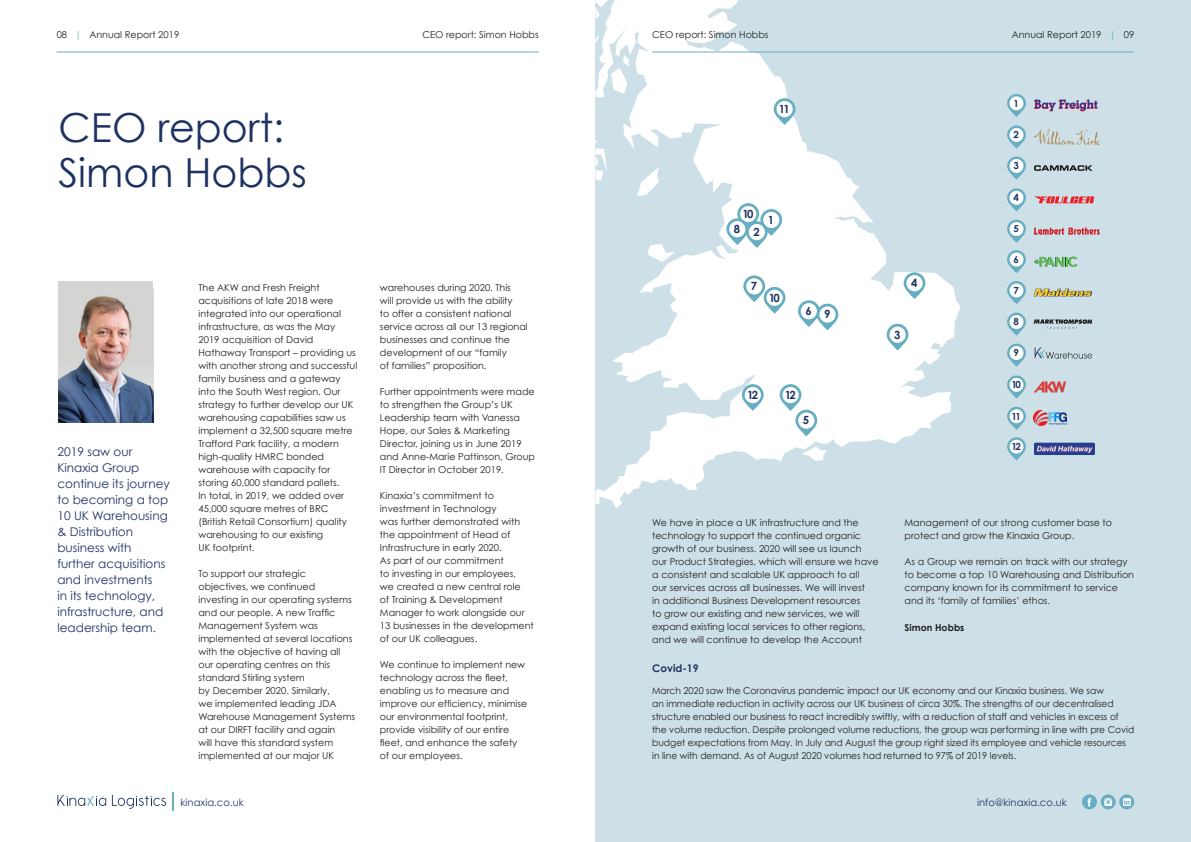
<style>
.page{position:relative;width:1191px;height:842px;background:#fff}
.page>*{position:absolute;margin:0;border:0;box-sizing:border-box;transform-origin:0 0}
.t1{font:40px/45px "Century Gothic";color:#1e3262}
.t2{font:12px/16px "Century Gothic";color:#1e3262}
.t3{font:700 11.3px "Century Gothic";letter-spacing:-.15em;color:#1e3262}
.t4{font:700 10.5px "Century Gothic";color:#1e3262}
.t5{font:10px "Century Gothic";color:#1e3262}
.t6{font:700 9.7px "Century Gothic";color:#1e3262}
.t7{font:9.5px/13px "Century Gothic";color:#231f20}
.t8{font:9.5px/13px "Century Gothic";color:#231f20;scale:.96 1}
.t9{font:700 9.5px "Century Gothic";color:#231f20}
.s1{color:#67aec2}
</style>
<div class="page">
<div style="left:595px;top:0;width:596px;height:842px;background:#cde0e8"></div>
<svg style="left:595px;top:0;width:365px;height:508px"></svg>
<svg style="left:611px;top:55px;width:18px;height:39px"></svg>
<svg style="left:595px;top:7px;width:5px;height:12px"></svg>
<svg style="left:647px;top:244px;width:28px;height:18px"></svg>
<svg style="left:637px;top:167px;width:22px;height:29px"></svg>
<svg style="left:801px;top:446px;width:26px;height:15px"></svg>
<svg style="left:773px;top:98px;width:22px;height:27px"></svg>
<svg style="left:903px;top:272px;width:22px;height:27px"></svg>
<svg style="left:886px;top:324px;width:22px;height:26px"></svg>
<svg style="left:779px;top:384px;width:38px;height:52px;background:#e0eef2"></svg>
<svg style="left:742px;top:384px;width:21px;height:27px"></svg>
<svg style="left:798px;top:300px;width:40px;height:30px"></svg>
<svg style="left:743px;top:275px;width:42px;height:39px;background:#daebf0"></svg>
<svg style="left:726px;top:203px;width:56px;height:45px;background:#d5e8ee"></svg>
<hr style="left:57px;top:51px;width:482px;height:1px;background:#67aec2">
<hr style="left:652px;top:51px;width:482px;height:1px;background:#67aec2">
<svg style="left:173px;top:792px;width:1px;height:19px"></svg>
<svg style="left:112px;top:795px;width:54px;height:14px"></svg>
<svg style="left:57px;top:795px;width:49px;height:11px"></svg>
<svg style="left:1082px;top:794px;width:52px;height:15px"></svg>
<svg style="left:1034px;top:100px;width:63px;height:11px"></svg>
<svg style="left:1034px;top:129px;width:66px;height:16px"></svg>
<svg style="left:1034px;top:165px;width:58px;height:6px"></svg>
<svg style="left:1034px;top:196px;width:60px;height:7px"></svg>
<svg style="left:1034px;top:228px;width:65px;height:7px"></svg>
<svg style="left:1007px;top:94px;width:19px;height:23px"></svg>
<svg style="left:1007px;top:250px;width:19px;height:23px"></svg>
<svg style="left:1007px;top:125px;width:19px;height:24px"></svg>
<svg style="left:1007px;top:156px;width:19px;height:24px"></svg>
<svg style="left:1007px;top:188px;width:19px;height:23px"></svg>
<svg style="left:1007px;top:220px;width:19px;height:23px"></svg>
<svg style="left:1033px;top:289px;width:59px;height:7px"></svg>
<svg style="left:1033px;top:319px;width:59px;height:10px"></svg>
<svg style="left:1007px;top:313px;width:19px;height:23px"></svg>
<svg style="left:1007px;top:281px;width:19px;height:23px"></svg>
<svg style="left:1007px;top:344px;width:19px;height:23px"></svg>
<svg style="left:1007px;top:375px;width:19px;height:24px"></svg>
<svg style="left:1007px;top:407px;width:19px;height:23px"></svg>
<svg style="left:1007px;top:437px;width:19px;height:23px"></svg>
<svg style="left:1034px;top:347px;width:58px;height:12px"></svg>
<img style="left:1034px;top:382px;width:32px;height:10px">
<img style="left:1033px;top:411px;width:33px;height:15px">
<img style="left:1034px;top:443px;width:61px;height:12px">
<svg style="left:1034px;top:257px;width:43px;height:10px"></svg>
<div style="left:59px;top:281px;width:94px;height:142px;background:#d4d5d3"></div>
<img style="left:59px;top:296px;width:94px;height:127px">
<p class="t7" style="left:57px;top:28px;width:124px">08 <span class="s1">|</span> Annual Report 2019</p>
<p class="t7" style="left:422px;top:28px;width:118px">CEO report: Simon Hobbs</p>
<p class="t7" style="left:652px;top:28px;width:118px">CEO report: Simon Hobbs</p>
<p class="t7" style="left:1011px;top:28px;width:124px">Annual Report 2019 <span class="s1">|</span> 09</p>
<p class="t1" style="left:59px;top:104px;width:250px">CEO report:<br>Simon Hobbs</p>
<p class="t2" style="left:57px;top:444px;width:114px">2019 saw our<br>Kinaxia Group continue its journey to becoming a top<br>10 UK Warehousing</p>
<p class="t2" style="left:57px;top:524px;width:109px">&amp; Distribution business with further acquisitions and investments<br>in its technology, infrastructure, and leadership team.</p>
<p class="t7" style="left:198px;top:281px;width:160px">The AKW and Fresh Freight acquisitions of late 2018 were integrated into our operational infrastructure, as was the May<br>2019 acquisition of David<br>Hathaway Transport – providing us with another strong and successful family business and a gateway into the South West region. Our strategy to further develop our UK warehousing capabilities saw us implement a 32,500 square metre<br>Trafford Park facility, a modern high-quality HMRC bonded warehouse with capacity for storing 60,000 standard pallets.<br>In total, in 2019, we added over<br>45,000 square metres of BRC (British Retail Consortium) quality warehousing to our existing<br>UK footprint.</p>
<p class="t7" style="left:198px;top:567px;width:155px">To support our strategic objectives, we continued investing in our operating systems and our people. A new Traffic<br>Management System was implemented at several locations with the objective of having all our operating centres on this standard Stirling system<br>by December 2020. Similarly,<br>we implemented leading JDA</p>
<p class="t7" style="left:198px;top:710px;width:158px">Warehouse Management Systems at our DIRFT facility and again<br>will have this standard system implemented at our major UK</p>
<p class="t5" style="left:181px;top:796px;width:65px">kinaxia.co.uk</p>
<p class="t7" style="left:380px;top:281px;width:149px">warehouses during 2020. This<br>will provide us with the ability<br>to offer a consistent national service across all our 13 regional businesses and continue the development of our “family<br>of families” proposition.</p>
<p class="t7" style="left:380px;top:385px;width:156px">Further appointments were made to strengthen the Group’s UK<br>Leadership team with Vanessa<br>Hope, our Sales &amp; Marketing<br>Director, joining us in June 2019 and Anne-Marie Pattinson, Group<br>IT Director in October 2019.</p>
<p class="t7" style="left:380px;top:489px;width:155px">Kinaxia’s commitment to investment in Technology<br>was further demonstrated with the appointment of Head of<br>Infrastructure in early 2020.<br>As part of our commitment<br>to investing in our employees,<br>we created a new central role<br>of Training &amp; Development<br>Manager to work alongside our<br>13 businesses in the development of our UK colleagues.</p>
<p class="t7" style="left:380px;top:658px;width:149px">We continue to implement new technology across the fleet, enabling us to measure and improve our efficiency, minimise our environmental footprint, provide visibility of our entire fleet, and enhance the safety of our employees.</p>
<p class="t3" style="left:779px;top:102px;width:12px">11</p>
<p class="t3" style="left:742px;top:207px;width:12px">10</p>
<p class="t3" style="left:734px;top:223px;width:27px">8 2</p>
<p class="t3" style="left:768px;top:213px;width:8px">1</p>
<p class="t3" style="left:751px;top:279px;width:8px">7</p>
<p class="t3" style="left:769px;top:290px;width:12px">10</p>
<p class="t3" style="left:805px;top:304px;width:8px">6</p>
<p class="t3" style="left:824px;top:307px;width:8px">9</p>
<p class="t3" style="left:747px;top:388px;width:12px">12</p>
<p class="t3" style="left:785px;top:388px;width:12px">12</p>
<p class="t3" style="left:803px;top:413px;width:8px">5</p>
<p class="t3" style="left:911px;top:276px;width:8px">4</p>
<p class="t3" style="left:894px;top:327px;width:8px">3</p>
<p class="t6" style="left:1013px;top:97px;width:7px">1</p>
<p class="t6" style="left:1013px;top:129px;width:7px">2</p>
<p class="t6" style="left:1013px;top:160px;width:7px">3</p>
<p class="t6" style="left:1013px;top:191px;width:7px">4</p>
<p class="t6" style="left:1013px;top:223px;width:7px">5</p>
<p class="t6" style="left:1013px;top:253px;width:7px">6</p>
<p class="t6" style="left:1013px;top:284px;width:7px">7</p>
<p class="t6" style="left:1013px;top:316px;width:7px">8</p>
<p class="t6" style="left:1013px;top:347px;width:7px">9</p>
<p class="t6" style="left:1011px;top:379px;width:11px">10</p>
<p class="t6" style="left:1011px;top:410px;width:11px">11</p>
<p class="t6" style="left:1011px;top:440px;width:11px">12</p>
<p class="t7" style="left:652px;top:516px;width:228px">We have in place a UK infrastructure and the technology to support the continued organic growth of our business. 2020 will see us launch our Product Strategies, which will ensure we have a consistent and scalable UK approach to all<br>our services across all businesses. We will invest<br>in additional Business Development resources<br>to grow our existing and new services, we will expand existing local services to other regions, and we will continue to develop the Account</p>
<p class="t7" style="left:904px;top:516px;width:209px">Management of our strong customer base to protect and grow the Kinaxia Group.</p>
<p class="t7" style="left:904px;top:555px;width:231px">As a Group we remain on track with our strategy to become a top 10 Warehousing and Distribution company known for its commitment to service and its ‘family of families’ ethos.</p>
<p class="t9" style="left:904px;top:622px;width:61px">Simon Hobbs</p>
<p class="t4" style="left:652px;top:662px;width:48px">Covid-19</p>
<p class="t8" style="left:652px;top:684px;width:503px">March 2020 saw the Coronavirus pandemic impact our UK economy and our Kinaxia business. We saw<br>an immediate reduction in activity across our UK business of circa 30%. The strengths of our decentralised structure enabled our business to react incredibly swiftly, with a reduction of staff and vehicles in excess of the volume reduction. Despite prolonged volume reductions, the group was performing in line with pre Covid budget expectations from May. In July and August the group right sized its employee and vehicle resources in line with demand. As of August 2020 volumes had returned to 97% of 2019 levels.</p>
<p class="t5" style="left:977px;top:796px;width:91px">info@kinaxia.co.uk</p>
</div>
